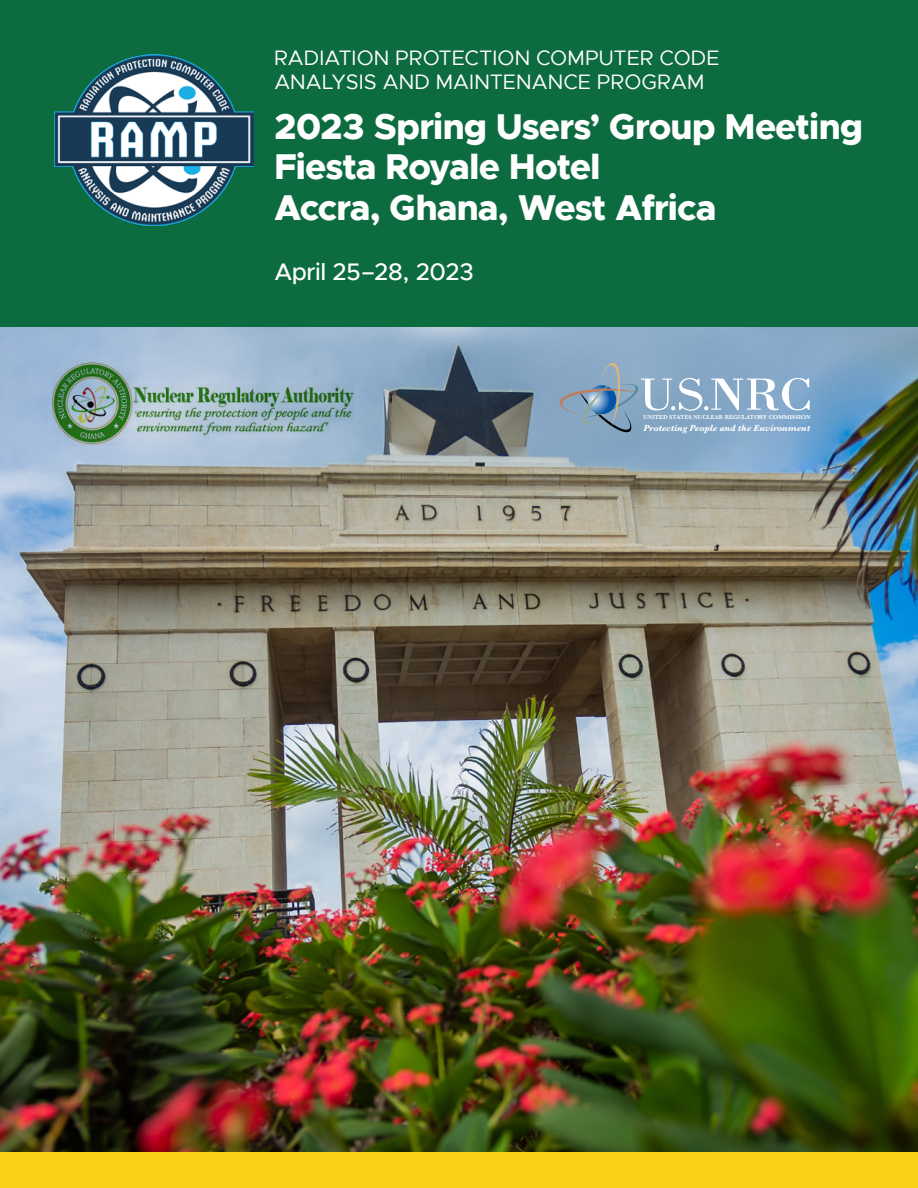
<style>
.page{position:relative;width:918px;height:1188px;background:#fff}
.page>*{position:absolute;margin:0;border:0;box-sizing:border-box;transform-origin:0 0}
.Cover_Title{font:800 36px/40.5px "Metropolis";letter-spacing:-.02em;color:#fff}
.session_title{font:500 24px "Metropolis";letter-spacing:-.005em;color:#fff}
.RAMP_Cvr_Subtitle{font:21px/24px "Metropolis";letter-spacing:-.01em;color:#fff}
.t1{font:italic 700 9.15px "Baskerville";color:#fff}
.t2{font:600 6px "Baskerville";color:#fff}
</style>
<div class="page">
<img style="left:0;top:327px;width:918px;height:825px">
<img style="left:53px;top:360px;width:301px;height:87px">
<svg style="left:559px;top:362px;width:251px;height:72px;background:#8dabc6"></svg>
<div style="left:0;top:0;width:918px;height:327px;background:#0d6b40"></div>
<div style="left:0;top:1152px;width:918px;height:36px;background:#fad017"></div>
<img style="left:54px;top:54px;width:199px;height:171px">
<p class="RAMP_Cvr_Subtitle" style="left:274px;top:46px;width:447px">RADIATION PROTECTION COMPUTER CODE<br>ANALYSIS AND MAINTENANCE PROGRAM</p>
<p class="Cover_Title" style="left:274px;top:106px;width:591px">2023 Spring Users’ Group Meeting<br>Fiesta Royale Hotel<br>Accra, Ghana, West Africa</p>
<p class="session_title" style="left:274px;top:257px;width:201px">April 25–28, 2023</p>
<p class="t2" style="left:644px;top:413px;width:168px">UNITED STATES NUCLEAR REGULATORY COMMISSION</p>
<p class="t1" style="left:644px;top:422px;width:168px">Protecting People and the Environment</p>
</div>
